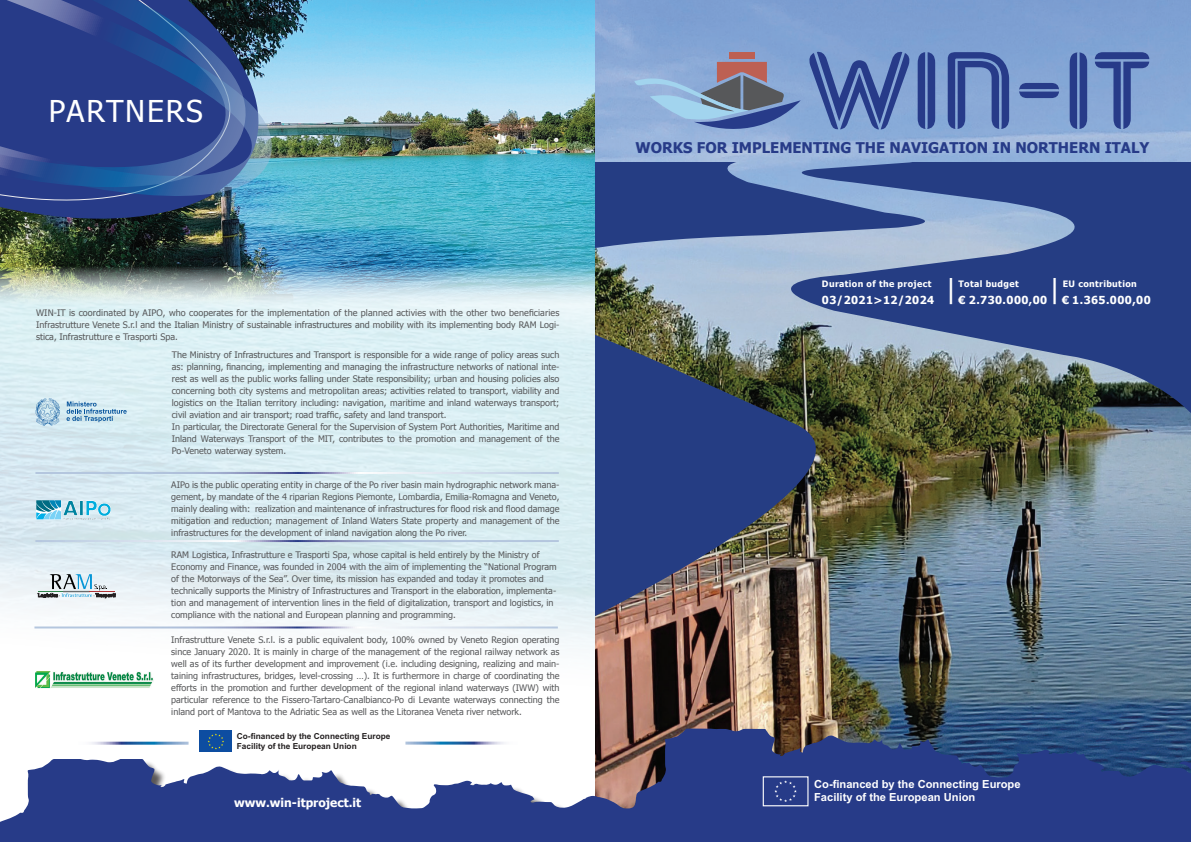
<style>
.page{position:relative;width:1191px;height:842px;background:#fff}
.page>*{position:absolute;margin:0;border:0;box-sizing:border-box;transform-origin:0 0}
.t1{font:30px "Tahoma";letter-spacing:.06em;color:#fff}
.t2{font:27.5px "Tahoma";color:#fff}
.t3{font:700 14.8px "Tahoma";color:#273b88}
.t4{font:700 12px "Tahoma";color:#fff}
.t5{font:700 11.2px/13.4px "Arial";color:#fff}
.t6{font:700 11px "Tahoma";letter-spacing:.04em;color:#fff}
.t7{font:9px/12px "Tahoma";color:#57585a;text-align:justify}
.t8{font:700 8.8px "Tahoma";letter-spacing:.04em;color:#fff}
.t9{font:700 8.3px/10px "Arial";color:#231f20}
</style>
<div class="page">
<img style="left:0;top:309px;width:595px;height:372px">
<img style="left:0;top:0;width:595px;height:309px">
<img style="left:595px;top:0;width:596px;height:728px">
<svg style="left:595px;top:728px;width:596px;height:114px;background:#304180"></svg>
<div style="left:729px;top:52px;width:26px;height:6px;background:#bd6053"></div>
<svg style="left:917px;top:52px;width:18px;height:77px"></svg>
<svg style="left:947px;top:52px;width:62px;height:77px;background:#556fae"></svg>
<svg style="left:1019px;top:83px;width:40px;height:15px"></svg>
<svg style="left:1069px;top:52px;width:18px;height:77px"></svg>
<svg style="left:1094px;top:52px;width:55px;height:77px;background:#6480ba"></svg>
<svg style="left:808px;top:51px;width:102px;height:79px;background:#607cb7"></svg>
<svg style="left:634px;top:62px;width:167px;height:72px;background:#8498ba"></svg>
<img style="left:595px;top:162px;width:596px;height:548px">
<div style="left:762px;top:776px;width:46px;height:30px;border:1px solid #fff"></div>
<svg style="left:774px;top:780px;width:23px;height:22px"></svg>
<svg style="left:0;top:759px;width:597px;height:83px;fill:#273b88"></svg>
<img style="left:37px;top:500px;width:73px;height:19px">
<svg style="left:35px;top:398px;width:25px;height:28px"></svg>
<svg style="left:67px;top:401px;width:60px;height:21px"></svg>
<img style="left:35px;top:672px;width:118px;height:17px">
<svg style="left:38px;top:574px;width:77px;height:24px;background:#b4c2c9"></svg>
<div style="left:200px;top:731px;width:32px;height:21px;background:#0d4da1"></div>
<svg style="left:208px;top:733px;width:16px;height:16px"></svg>
<img style="left:0;top:206px;width:282px;height:35px">
<img style="left:0;top:206px;width:259px;height:18px">
<img style="left:0;top:0;width:298px;height:206px">
<svg style="left:0;top:0;width:277px;height:194px;background:#324e8e"></svg>
<hr style="left:35px;top:472px;width:524px;height:2px;background:#fff">
<hr style="left:35px;top:540px;width:524px;height:2px;background:#fff">
<hr style="left:34px;top:626px;width:524px;height:2px;background:#fff">
<p class="t1" style="left:49px;top:91px;width:155px">PARTNERS</p>
<p class="t7" style="left:36px;top:306px;width:525px">WIN-IT is coordinated by AIPO, who cooperates for the implementation of the planned activies with the other two beneficiaries Infrastrutture Venete S.r.l and the Italian Ministry of sustainable infrastructures and mobility with its implementing body RAM Logi&shy;stica, Infrastrutture e Trasporti Spa.</p>
<p class="t7" style="left:172px;top:348px;width:389px">The Ministry of Infrastructures and Transport is responsible for a wide range of policy areas such as: planning, financing, implementing and managing the infrastructure networks of national inte&shy;rest as well as the public works falling under State responsibility; urban and housing policies also concerning both city systems and metropolitan areas; activities related to transport, viability and logistics on the Italian territory including: navigation, maritime and inland waterways transport; civil aviation and air transport; road traffic, safety and land transport.</p>
<p class="t7" style="left:172px;top:420px;width:389px">In particular, the Directorate General for the Supervision of System Port Authorities, Maritime and Inland Waterways Transport of the MIT, contributes to the promotion and management of the Po-Veneto waterway system.</p>
<p class="t7" style="left:171px;top:478px;width:390px">AIPo is the public operating entity in charge of the Po river basin main hydrographic network mana&shy;gement, by mandate of the 4 riparian Regions Piemonte, Lombardia, Emilia-Romagna and Veneto, mainly dealing with: realization and maintenance of infrastructures for flood risk and flood damage mitigation and reduction; management of Inland Waters State property and management of the infrastructures for the development of inland navigation along the Po river.</p>
<p class="t7" style="left:171px;top:548px;width:387px;text-align:left">RAM Logistica, Infrastrutture e Trasporti Spa, whose capital is held entirely by the Ministry of Economy and Finance, was founded in 2004 with the aim of implementing the “National Program of the Motorways of the Sea”. Over time, its mission has expanded and today it promotes and technically supports the Ministry of Infrastructures and Transport in the elaboration, implementa&shy;tion and management of intervention lines in the field of digitalization, transport and logistics, in compliance with the national and European planning and programming.</p>
<p class="t7" style="left:171px;top:633px;width:390px">Infrastrutture Venete S.r.l. is a public equivalent body, 100% owned by Veneto Region operating since January 2020. It is mainly in charge of the management of the regional railway network as well as of its further development and improvement (i.e. including designing, realizing and main&shy;taining infrastructures, bridges, level-crossing …). It is furthermore in charge of coordinating the efforts in the promotion and further development of the regional inland waterways (IWW) with particular reference to the Fissero-Tartaro-Canalbianco-Po di Levante waterways connecting the inland port of Mantova to the Adriatic Sea as well as the Litoranea Veneta river network.</p>
<p class="t9" style="left:237px;top:731px;width:155px">Co-financed by the Connecting Europe<br>Facility of the European Union</p>
<p class="t4" style="left:234px;top:794px;width:128px">www.win-itproject.it</p>
<p class="t3" style="left:635px;top:137px;width:515px">WORKS FOR IMPLEMENTING THE NAVIGATION IN NORTHERN ITALY</p>
<p class="t2" style="left:945px;top:270px;width:12px">|</p>
<p class="t2" style="left:1049px;top:270px;width:12px">|</p>
<p class="t8" style="left:822px;top:277px;width:111px">Duration of the project</p>
<p class="t8" style="left:958px;top:277px;width:62px">Total budget</p>
<p class="t8" style="left:1062px;top:277px;width:76px">EU contribution</p>
<p class="t6" style="left:822px;top:292px;width:114px">03/2021&gt;12/2024</p>
<p class="t6" style="left:958px;top:292px;width:90px">€ 2.730.000,00</p>
<p class="t6" style="left:1062px;top:292px;width:90px">€ 1.365.000,00</p>
<p class="t5" style="left:814px;top:777px;width:208px">Co-financed by the Connecting Europe<br>Facility of the European Union</p>
</div>
